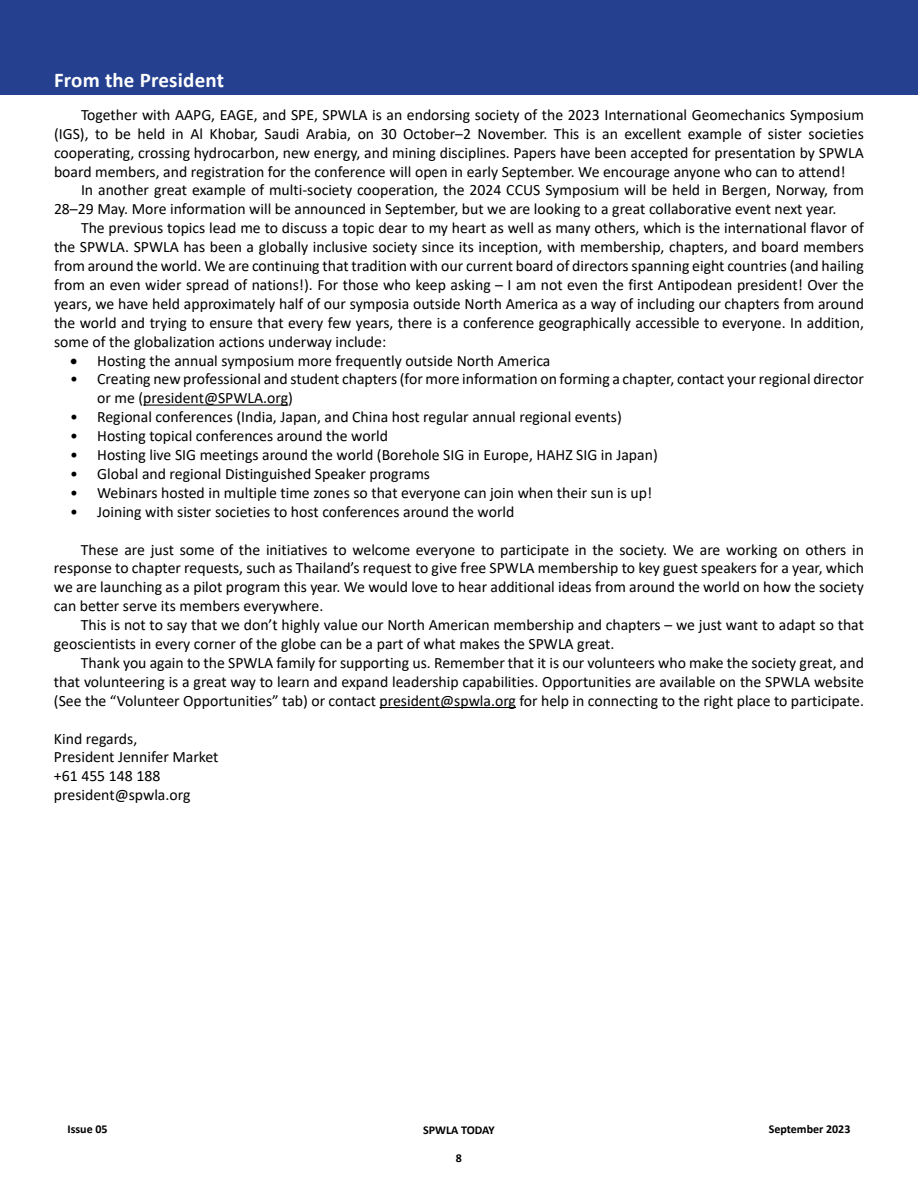
<style>
.page{position:relative;width:918px;height:1188px;background:#fff}
.page>*{position:absolute;margin:0;border:0;box-sizing:border-box;transform-origin:0 0}
.t1{font:700 21px "Calibri";letter-spacing:.01em;color:#fff}
.t2{font:15.75px/18.9px "Calibri";color:#000;text-align:justify}
.t3{font:700 12px "Calibri";color:#000}
</style>
<div class="page">
<div style="left:0;top:0;width:918px;height:94px;background:#25408f"></div>
<hr style="left:143px;top:405px;width:145px;height:1px;background:#000">
<hr style="left:380px;top:707px;width:136px;height:1px;background:#000">
<h1 class="t1" style="left:54px;top:65px;width:172px">From the President</h1>
<p class="t2" style="left:54px;top:105px;width:811px;text-indent:27px">Together with AAPG, EAGE, and SPE, SPWLA is an endorsing society of the 2023 International Geomechanics Symposium (IGS), to be held in Al Khobar, Saudi Arabia, on 30 October–2 November. This is an excellent example of sister societies cooperating, crossing hydrocarbon, new energy, and mining disciplines. Papers have been accepted for presentation by SPWLA board members, and registration for the conference will open in early September. We encourage anyone who can to attend!</p>
<p class="t2" style="left:54px;top:180px;width:811px;text-indent:27px">In another great example of multi-society cooperation, the 2024 CCUS Symposium will be held in Bergen, Norway, from<br>28–29 May. More information will be announced in September, but we are looking to a great collaborative event next year.</p>
<p class="t2" style="left:54px;top:218px;width:811px;text-indent:27px">The previous topics lead me to discuss a topic dear to my heart as well as many others, which is the international flavor of the SPWLA. SPWLA has been a globally inclusive society since its inception, with membership, chapters, and board members from around the world. We are continuing that tradition with our current board of directors spanning eight countries (and hailing from an even wider spread of nations!). For those who keep asking – I am not even the first Antipodean president! Over the years, we have held approximately half of our symposia outside North America as a way of including our chapters from around the world and trying to ensure that every few years, there is a conference geographically accessible to everyone. In addition, some of the globalization actions underway include:</p>
<p class="t2" style="left:70px;top:350px;width:482px">• Hosting the annual symposium more frequently outside North America</p>
<p class="t2" style="left:97px;top:369px;width:768px;text-indent:-27px">• Creating new professional and student chapters (for more information on forming a chapter, contact your regional director or me (president@SPWLA.org)</p>
<p class="t2" style="left:70px;top:407px;width:553px">• Regional conferences (India, Japan, and China host regular annual regional events)</p>
<p class="t2" style="left:70px;top:426px;width:319px">• Hosting topical conferences around the world</p>
<p class="t2" style="left:70px;top:445px;width:589px">• Hosting live SIG meetings around the world (Borehole SIG in Europe, HAHZ SIG in Japan)</p>
<p class="t2" style="left:70px;top:464px;width:361px">• Global and regional Distinguished Speaker programs</p>
<p class="t2" style="left:70px;top:483px;width:584px">• Webinars hosted in multiple time zones so that everyone can join when their sun is up!</p>
<p class="t2" style="left:70px;top:502px;width:446px">• Joining with sister societies to host conferences around the world</p>
<p class="t2" style="left:54px;top:539px;width:811px;text-indent:27px">These are just some of the initiatives to welcome everyone to participate in the society. We are working on others in response to chapter requests, such as Thailand’s request to give free SPWLA membership to key guest speakers for a year, which we are launching as a pilot program this year. We would love to hear additional ideas from around the world on how the society can better serve its members everywhere.</p>
<p class="t2" style="left:54px;top:615px;width:811px;text-indent:27px">This is not to say that we don’t highly value our North American membership and chapters – we just want to adapt so that geoscientists in every corner of the globe can be a part of what makes the SPWLA great.</p>
<p class="t2" style="left:54px;top:653px;width:812px;text-indent:27px">Thank you again to the SPWLA family for supporting us. Remember that it is our volunteers who make the society great, and that volunteering is a great way to learn and expand leadership capabilities. Opportunities are available on the SPWLA website (See the “Volunteer Opportunities” tab) or contact president@spwla.org for help in connecting to the right place to participate.</p>
<p class="t2" style="left:54px;top:728px;width:166px;text-align:left">Kind regards,<br>President Jennifer Market +61 455 148 188 president@spwla.org</p>
<p class="t3" style="left:68px;top:1121px;width:42px">Issue 05</p>
<p class="t3" style="left:423px;top:1121px;width:73px">SPWLA TODAY</p>
<p class="t3" style="left:769px;top:1121px;width:83px">September 2023</p>
<p class="t3" style="left:456px;top:1149px;width:8px">8</p>
</div>
